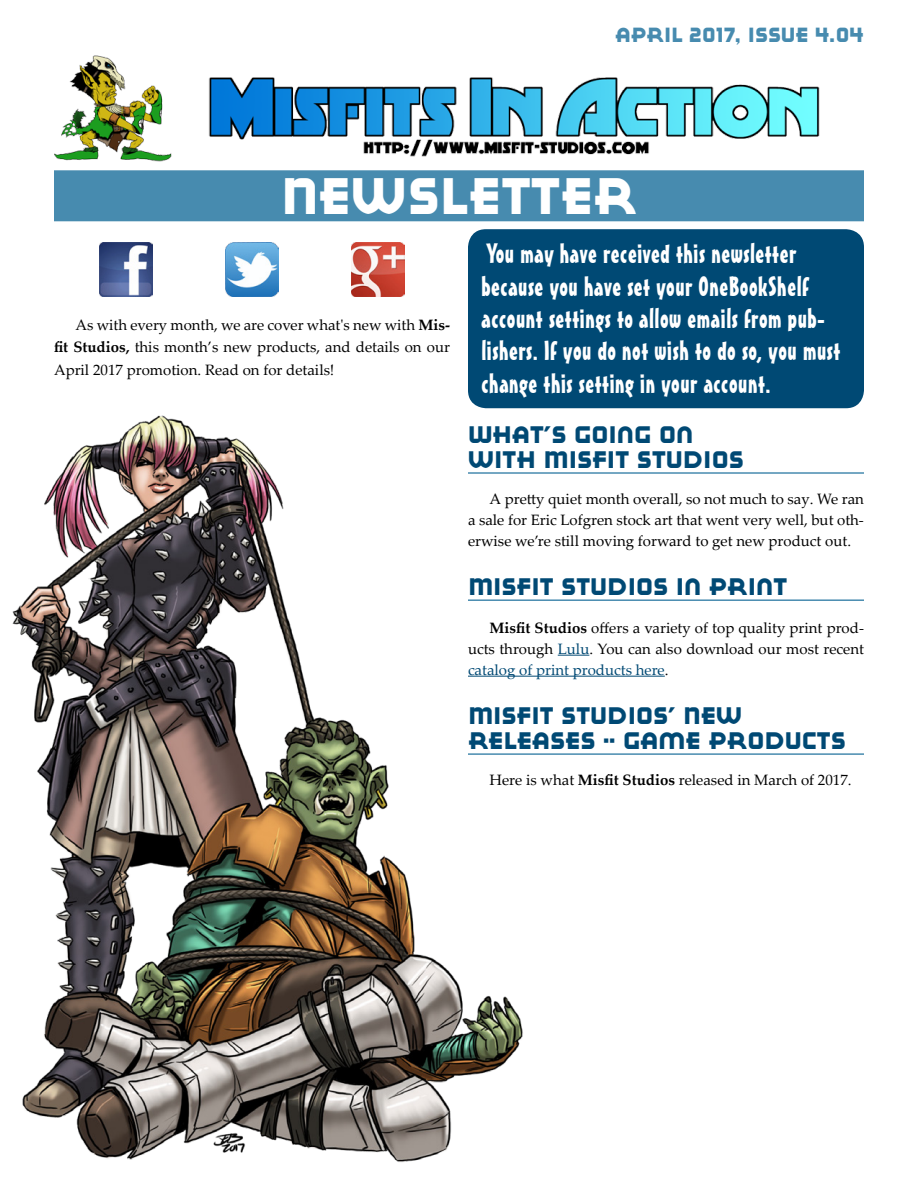
<style>
.page{position:relative;width:918px;height:1188px;background:#fff}
.page>*{position:absolute;margin:0;border:0;box-sizing:border-box;transform-origin:0 0}
.t1{font:45px "Red Circle";color:#fff}
.t2{font:27px/32.4px "Mister Earl BT";letter-spacing:.02em;color:#fff}
.t3{font:21px/25.2px "Red Circle";color:#004974}
.t4{font:18px "Red Circle";color:#478baf}
.t5{font:15px/21px "Palatino Linotype";color:#000;text-align:justify}
.s1{font-weight:700}
.s2{color:#004974}
</style>
<div class="page">
<img style="left:54px;top:55px;width:766px;height:107px">
<img style="left:99px;top:243px;width:54px;height:54px">
<img style="left:225px;top:243px;width:54px;height:54px">
<img style="left:351px;top:243px;width:54px;height:54px">
<img style="left:12px;top:408px;width:529px;height:754px">
<hr style="left:468px;top:472px;width:396px;height:2px;background:#478baf">
<hr style="left:468px;top:599px;width:396px;height:2px;background:#478baf">
<hr style="left:558px;top:655px;width:31px;height:1px;background:#004974">
<hr style="left:468px;top:676px;width:197px;height:1px;background:#004974">
<hr style="left:468px;top:753px;width:396px;height:2px;background:#478baf">
<div style="left:54px;top:170px;width:810px;height:51px;background:#478baf"></div>
<div style="left:468px;top:229px;width:396px;height:179px;background:#004974;border-radius:18px"></div>
<p class="t4" style="left:615px;top:24px;width:250px">APRIL 2017, ISSUE 4.04</p>
<h1 class="t1" style="left:281px;top:169px;width:358px">NEWSLETTER</h1>
<h2 class="t2" style="left:481px;top:237px;width:360px">You may have received this newsletter because you have set your OneBookShelf account settings to allow emails from pub&shy;lishers. If you do not wish to do so, you must change this setting in your account.</h2>
<p class="t5" style="left:54px;top:313px;width:398px;line-height:22.5px;text-indent:22px">As with every month, we are cover what's new with <span class="s1">Mis&shy;fit Studios,</span> this month’s new products, and details on our April 2017 promotion. Read on for details!</p>
<h3 class="t3" style="left:468px;top:422px;width:277px">WHAT'S GOING ON<br>WITH MISFIT STUDIOS</h3>
<p class="t5" style="left:468px;top:488px;width:397px;text-indent:22px">A pretty quiet month overall, so not much to say. We ran a sale for Eric Lofgren stock art that went very well, but oth&shy;erwise we’re still moving forward to get new product out.</p>
<h3 class="t3" style="left:468px;top:574px;width:321px">MISFIT STUDIOS IN PRINT</h3>
<p class="t5" style="left:468px;top:616px;width:398px;text-indent:22px"><span class="s1">Misfit Studios</span> offers a variety of top quality print prod&shy;ucts through <span class="s2">Lulu</span>. You can also download our most recent <span class="s2">catalog of print products here</span>.</p>
<h3 class="t3" style="left:468px;top:703px;width:379px">MISFIT STUDIOS' NEW<br>RELEASES -- GAME PRODUCTS</h3>
<p class="t5" style="left:490px;top:769px;width:364px">Here is what <span class="s1">Misfit Studios</span> released in March of 2017.</p>
</div>
